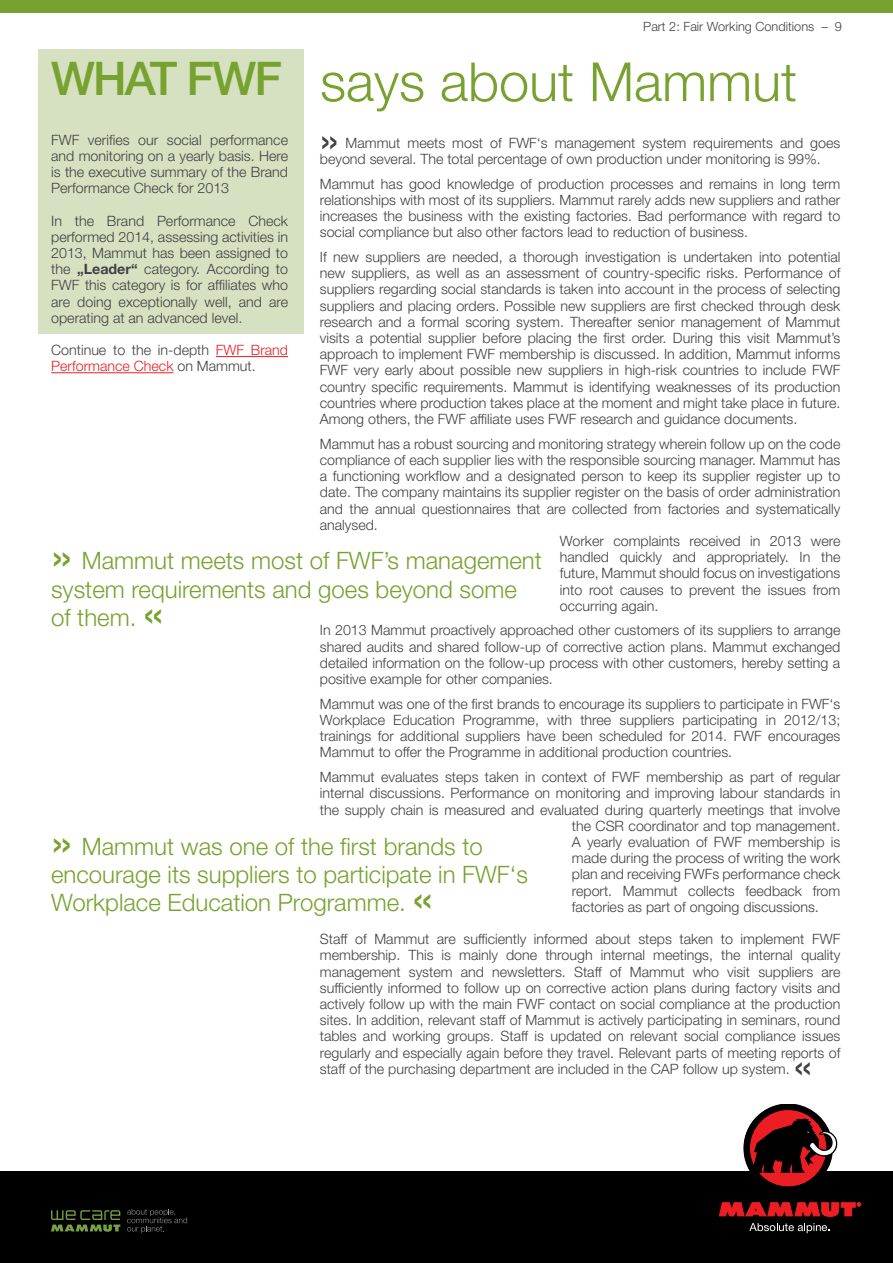
<style>
.page{position:relative;width:893px;height:1263px;background:#fff}
.page>*{position:absolute;margin:0;border:0;box-sizing:border-box;transform-origin:0 0}
.t1{font:300 54px "Helvetica Neue LT";color:#78a22f}
.t2{font:500 46.5px "Helvetica Neue LT";letter-spacing:-.04em;color:#78a22f}
.t3{font:40.5px "Helvetica Neue LT";color:#414042}
.t4{font:300 24px/28.3px "Helvetica Neue LT";color:#78a22f}
.t5{font:300 14.25px/16.2px "Helvetica Neue LT";color:#414042;text-align:justify}
.t6{font:300 12.75px "Helvetica Neue LT";color:#414042}
.s1{font-weight:700}
.s2{color:#ed1d24}
.s3{font-weight:400;font-size:45px}
</style>
<div class="page">
<div style="left:0;top:1171px;width:893px;height:92px;background:#000"></div>
<svg style="left:51px;top:1210px;width:69px;height:22px"></svg>
<svg style="left:127px;top:1209px;width:60px;height:24px"></svg>
<svg style="left:719px;top:1203px;width:142px;height:13px"></svg>
<svg style="left:749px;top:1223px;width:80px;height:10px"></svg>
<svg style="left:744px;top:1104px;width:93px;height:83px"></svg>
<div style="left:0;top:0;width:893px;height:13px;background:#78a22f"></div>
<div style="left:38px;top:49px;width:266px;height:284px;background:#d5e1c0"></div>
<hr style="left:216px;top:356px;width:72px;height:1px;background:#ed1d24">
<hr style="left:51px;top:372px;width:122px;height:1px;background:#ed1d24">
<h2 class="t2" style="left:51px;top:51px;width:232px">WHAT FWF</h2>
<p class="t6" style="left:643px;top:19px;width:200px">Part 2: Fair Working Conditions – 9</p>
<h1 class="t1" style="left:320px;top:49px;width:478px">says about Mammut</h1>
<p class="t5" style="left:51px;top:131px;width:238px">FWF verifies our social performance and monitoring on a yearly basis. Here is the executive summary of the Brand Performance Check for 2013</p>
<p class="t5" style="left:51px;top:212px;width:238px">In the Brand Performance Check performed 2014, assessing activities in 2013, Mammut has been assigned to the <span class="s1">„Leader“</span> category. According to FWF this category is for affiliates who are doing exceptionally well, and are operating at an advanced level.</p>
<p class="t5" style="left:51px;top:342px;width:238px">Continue to the in-depth <span class="s2">FWF Brand<br>Performance Check</span> on Mammut.</p>
<h3 class="t3" style="left:320px;top:115px;width:20px">»</h3>
<p class="t5" style="left:320px;top:134px;width:522px;text-indent:26px">Mammut meets most of FWF‘s management system requirements and goes beyond several. The total percentage of own production under monitoring is 99%.</p>
<p class="t5" style="left:320px;top:175px;width:522px">Mammut has good knowledge of production processes and remains in long term relationships with most of its suppliers. Mammut rarely adds new suppliers and rather increases the business with the existing factories. Bad performance with regard to social compliance but also other factors lead to reduction of business.</p>
<p class="t5" style="left:320px;top:248px;width:522px">If new suppliers are needed, a thorough investigation is undertaken into potential new suppliers, as well as an assessment of country-specific risks. Performance of suppliers regarding social standards is taken into account in the process of selecting suppliers and placing orders. Possible new suppliers are first checked through desk research and a formal scoring system. Thereafter senior management of Mammut visits a potential supplier before placing the first order. During this visit Mammut’s approach to implement FWF membership is discussed. In addition, Mammut informs FWF very early about possible new suppliers in high-risk countries to include FWF country specific requirements. Mammut is identifying weaknesses of its production countries where production takes place at the moment and might take place in future.<br>Among others, the FWF affiliate uses FWF research and guidance documents.</p>
<p class="t5" style="left:320px;top:435px;width:522px">Mammut has a robust sourcing and monitoring strategy wherein follow up on the code</p>
<p class="t5" style="left:320px;top:451px;width:522px">compliance of each supplier lies with the responsible sourcing manager. Mammut has</p>
<p class="t5" style="left:320px;top:468px;width:522px">a functioning workflow and a designated person to keep its supplier register up to</p>
<p class="t5" style="left:320px;top:484px;width:522px">date. The company maintains its supplier register on the basis of order administration</p>
<p class="t5" style="left:320px;top:500px;width:522px">and the annual questionnaires that are collected from factories and systematically</p>
<p class="t5" style="left:320px;top:516px;width:60px">analysed.</p>
<p class="t5" style="left:560px;top:532px;width:282px">Worker complaints received in 2013 were</p>
<p class="t5" style="left:560px;top:549px;width:282px">handled quickly and appropriately. In the</p>
<p class="t5" style="left:560px;top:565px;width:282px">future, Mammut should focus on investigations</p>
<p class="t5" style="left:560px;top:581px;width:282px">into root causes to prevent the issues from</p>
<p class="t5" style="left:560px;top:597px;width:100px">occurring again.</p>
<p class="t5" style="left:320px;top:622px;width:522px">In 2013 Mammut proactively approached other customers of its suppliers to arrange shared audits and shared follow-up of corrective action plans. Mammut exchanged detailed information on the follow-up process with other customers, hereby setting a positive example for other companies.</p>
<p class="t5" style="left:320px;top:695px;width:522px">Mammut was one of the first brands to encourage its suppliers to participate in FWF‘s Workplace Education Programme, with three suppliers participating in 2012/13; trainings for additional suppliers have been scheduled for 2014. FWF encourages Mammut to offer the Programme in additional production countries.</p>
<p class="t5" style="left:320px;top:769px;width:522px">Mammut evaluates steps taken in context of FWF membership as part of regular</p>
<p class="t5" style="left:320px;top:785px;width:522px">internal discussions. Performance on monitoring and improving labour standards in</p>
<p class="t5" style="left:320px;top:801px;width:522px">the supply chain is measured and evaluated during quarterly meetings that involve</p>
<p class="t5" style="left:572px;top:817px;width:270px">the CSR coordinator and top management.</p>
<p class="t5" style="left:572px;top:833px;width:270px">A yearly evaluation of FWF membership is</p>
<p class="t5" style="left:572px;top:850px;width:270px">made during the process of writing the work</p>
<p class="t5" style="left:572px;top:866px;width:270px">plan and receiving FWFs performance check</p>
<p class="t5" style="left:572px;top:882px;width:270px">report. Mammut collects feedback from</p>
<p class="t5" style="left:572px;top:898px;width:249px">factories as part of ongoing discussions.</p>
<p class="t5" style="left:320px;top:931px;width:522px">Staff of Mammut are sufficiently informed about steps taken to implement FWF membership. This is mainly done through internal meetings, the internal quality management system and newsletters. Staff of Mammut who visit suppliers are sufficiently informed to follow up on corrective action plans during factory visits and actively follow up with the main FWF contact on social compliance at the production sites. In addition, relevant staff of Mammut is actively participating in seminars, round tables and working groups. Staff is updated on relevant social compliance issues regularly and especially again before they travel. Relevant parts of meeting reports of staff of the purchasing department are included in the CAP follow up system.</p>
<h3 class="t4" style="left:51px;top:546px;width:492px"><span class="s3">»</span> Mammut meets most of FWF’s management system requirements and goes beyond some of them. <span class="s3">«</span></h3>
<h3 class="t4" style="left:51px;top:831px;width:478px"><span class="s3">»</span> Mammut was one of the first brands to encourage its suppliers to participate in FWF‘s<br>Workplace Education Programme. <span class="s3">«</span></h3>
<h3 class="t3" style="left:794px;top:1041px;width:20px">«</h3>
</div>
